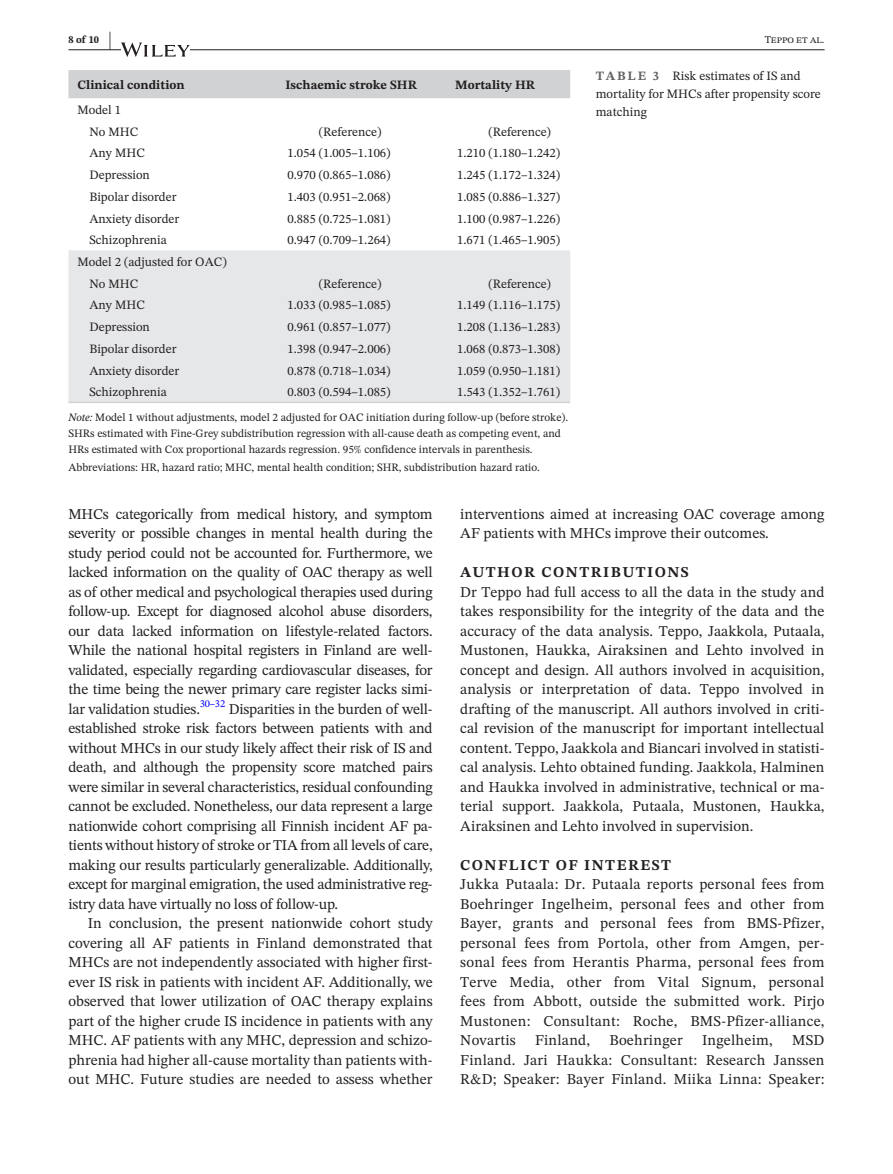
<style>
.page{position:relative;width:893px;height:1174px;background:#fff}
.page>*{position:absolute;margin:0;border:0;box-sizing:border-box;transform-origin:0 0}
.t1{font:15px/19.5px "STIX Two Text";color:#231f20;text-align:justify}
.t2{font:700 15px "STIX Two Text";letter-spacing:.1em;color:#231f20}
.t3{font:12.75px/21.8px "STIX Two Text";color:#231f20}
.t4{font:700 12.75px "STIX Two Text";color:#231f20}
.t5{font:11.25px/15.8px "STIX Two Text";color:#231f20}
.t6{font:10.5px "STIX Two Text";color:#231f20}
.t7{font:700 10.5px "STIX Two Text";color:#231f20}
.t8{font:10.5px "STIX Two Text";color:#00f}
.s1{font-size:21px}
.s2{font-style:italic}
.s3{font-weight:700;color:#636366}
</style>
<div class="page">
<hr style="left:68px;top:49px;width:756px;height:1px;background:#231f20">
<svg style="left:121px;top:43px;width:69px;height:14px"></svg>
<div style="left:68px;top:70px;width:502px;height:28px;background:#d1d2d4"></div>
<div style="left:68px;top:250px;width:502px;height:151px;background:#e6e7e9"></div>
<hr style="left:68px;top:401px;width:208px;height:2px;background:#d1d2d4">
<hr style="left:276px;top:401px;width:170px;height:2px;background:#d1d2d4">
<hr style="left:446px;top:401px;width:124px;height:2px;background:#d1d2d4">
<p class="t7" style="left:68px;top:32px;width:44px">8 of 10 <span class="s1">|</span></p>
<p class="t6" style="left:765px;top:32px;width:61px">Teppo et al.</p>
<p class="t4" style="left:77px;top:76px;width:109px">Clinical condition</p>
<p class="t4" style="left:285px;top:76px;width:133px">Ischaemic stroke SHR</p>
<p class="t4" style="left:455px;top:76px;width:82px">Mortality HR</p>
<p class="t3" style="left:89px;top:99px;width:50px;text-indent:-12px">Model 1<br>No MHC</p>
<p class="t3" style="left:319px;top:120px;width:64px">(Reference)</p>
<p class="t3" style="left:488px;top:120px;width:64px">(Reference)</p>
<p class="t3" style="left:89px;top:142px;width:57px">Any MHC</p>
<p class="t3" style="left:287px;top:142px;width:105px">1.054 (1.005–1.106)</p>
<p class="t3" style="left:457px;top:142px;width:105px">1.210 (1.180–1.242)</p>
<p class="t3" style="left:89px;top:164px;width:62px">Depression</p>
<p class="t3" style="left:287px;top:164px;width:105px">0.970 (0.865–1.086)</p>
<p class="t3" style="left:457px;top:164px;width:105px">1.245 (1.172–1.324)</p>
<p class="t3" style="left:89px;top:186px;width:89px">Bipolar disorder</p>
<p class="t3" style="left:287px;top:186px;width:105px">1.403 (0.951–2.068)</p>
<p class="t3" style="left:457px;top:186px;width:105px">1.085 (0.886–1.327)</p>
<p class="t3" style="left:89px;top:207px;width:91px">Anxiety disorder</p>
<p class="t3" style="left:287px;top:207px;width:105px">0.885 (0.725–1.081)</p>
<p class="t3" style="left:457px;top:207px;width:105px">1.100 (0.987–1.226)</p>
<p class="t3" style="left:89px;top:229px;width:79px">Schizophrenia</p>
<p class="t3" style="left:287px;top:229px;width:105px">0.947 (0.709–1.264)</p>
<p class="t3" style="left:457px;top:229px;width:105px">1.671 (1.465–1.905)</p>
<p class="t3" style="left:89px;top:251px;width:139px;text-indent:-12px">Model 2 (adjusted for OAC)<br>No MHC</p>
<p class="t3" style="left:319px;top:272px;width:64px">(Reference)</p>
<p class="t3" style="left:488px;top:272px;width:64px">(Reference)</p>
<p class="t3" style="left:89px;top:294px;width:57px">Any MHC</p>
<p class="t3" style="left:287px;top:294px;width:105px">1.033 (0.985–1.085)</p>
<p class="t3" style="left:457px;top:294px;width:105px">1.149 (1.116–1.175)</p>
<p class="t3" style="left:89px;top:316px;width:62px">Depression</p>
<p class="t3" style="left:287px;top:316px;width:105px">0.961 (0.857–1.077)</p>
<p class="t3" style="left:457px;top:316px;width:105px">1.208 (1.136–1.283)</p>
<p class="t3" style="left:89px;top:338px;width:89px">Bipolar disorder</p>
<p class="t3" style="left:287px;top:338px;width:105px">1.398 (0.947–2.006)</p>
<p class="t3" style="left:457px;top:338px;width:105px">1.068 (0.873–1.308)</p>
<p class="t3" style="left:89px;top:359px;width:91px">Anxiety disorder</p>
<p class="t3" style="left:287px;top:359px;width:105px">0.878 (0.718–1.034)</p>
<p class="t3" style="left:457px;top:359px;width:105px">1.059 (0.950–1.181)</p>
<p class="t3" style="left:89px;top:381px;width:79px">Schizophrenia</p>
<p class="t3" style="left:287px;top:381px;width:105px">0.803 (0.594–1.085)</p>
<p class="t3" style="left:457px;top:381px;width:105px">1.543 (1.352–1.761)</p>
<p class="t5" style="left:68px;top:409px;width:501px"><span class="s2">Note:</span> Model 1 without adjustments, model 2 adjusted for OAC initiation during follow-up (before stroke).<br>SHRs estimated with Fine-Grey subdistribution regression with all-cause death as competing event, and<br>HRs estimated with Cox proportional hazards regression. 95% confidence intervals in parenthesis.</p>
<p class="t5" style="left:68px;top:459px;width:473px">Abbreviations: HR, hazard ratio; MHC, mental health condition; SHR, subdistribution hazard ratio.</p>
<p class="t3" style="left:596px;top:66px;width:227px;line-height:18px"><span class="s3">TABLE 3</span> Risk estimates of IS and mortality for MHCs after propensity score matching</p>
<p class="t1" style="left:68px;top:504px;width:366px">MHCs categorically from medical history, and symptom severity or possible changes in mental health during the study period could not be accounted for. Furthermore, we lacked information on the quality of OAC therapy as well as of other medical and psychological therapies used during follow-up. Except for diagnosed alcohol abuse disorders, our data lacked information on lifestyle-related factors.<br>While the national hospital registers in Finland are well&shy;validated, especially regarding cardiovascular diseases, for the time being the newer primary care register lacks simi&shy;lar validation studies.</p>
<p class="t8" style="left:200px;top:696px;width:27px">30–32</p>
<p class="t1" style="left:68px;top:699px;width:366px;text-indent:160px">Disparities in the burden of well&shy;established stroke risk factors between patients with and without MHCs in our study likely affect their risk of IS and death, and although the propensity score matched pairs were similar in several characteristics, residual confounding cannot be excluded. Nonetheless, our data represent a large nationwide cohort comprising all Finnish incident AF pa&shy;tients without history of stroke or TIA from all levels of care, making our results particularly generalizable. Additionally, except for marginal emigration, the used administrative reg&shy;istry data have virtually no loss of follow-up.</p>
<p class="t1" style="left:68px;top:913px;width:366px;text-indent:20px">In conclusion, the present nationwide cohort study covering all AF patients in Finland demonstrated that MHCs are not independently associated with higher first&shy;ever IS risk in patients with incident AF. Additionally, we observed that lower utilization of OAC therapy explains part of the higher crude IS incidence in patients with any MHC. AF patients with any MHC, depression and schizo&shy;phrenia had higher all-cause mortality than patients with&shy;out MHC. Future studies are needed to assess whether</p>
<p class="t1" style="left:460px;top:504px;width:366px">interventions aimed at increasing OAC coverage among<br>AF patients with MHCs improve their outcomes.</p>
<p class="t2" style="left:460px;top:561px;width:230px">AUTHOR CONTRIBUTIONS</p>
<p class="t1" style="left:460px;top:582px;width:366px">Dr Teppo had full access to all the data in the study and takes responsibility for the integrity of the data and the accuracy of the data analysis. Teppo, Jaakkola, Putaala, Mustonen, Haukka, Airaksinen and Lehto involved in concept and design. All authors involved in acquisition, analysis or interpretation of data. Teppo involved in drafting of the manuscript. All authors involved in criti&shy;cal revision of the manuscript for important intellectual content. Teppo, Jaakkola and Biancari involved in statisti&shy;cal analysis. Lehto obtained funding. Jaakkola, Halminen and Haukka involved in administrative, technical or ma&shy;terial support. Jaakkola, Putaala, Mustonen, Haukka, Airaksinen and Lehto involved in supervision.</p>
<p class="t2" style="left:460px;top:854px;width:212px">CONFLICT OF INTEREST</p>
<p class="t1" style="left:460px;top:874px;width:366px">Jukka Putaala: Dr. Putaala reports personal fees from Boehringer Ingelheim, personal fees and other from Bayer, grants and personal fees from BMS-Pfizer, personal fees from Portola, other from Amgen, per&shy;sonal fees from Herantis Pharma, personal fees from Terve Media, other from Vital Signum, personal fees from Abbott, outside the submitted work. Pirjo Mustonen: Consultant: Roche, BMS-Pfizer-alliance, Novartis</p>
<p class="t1" style="left:535px;top:1030px;width:57px">Finland,</p>
<p class="t1" style="left:609px;top:1030px;width:75px">Boehringer</p>
<p class="t1" style="left:702px;top:1030px;width:72px">Ingelheim,</p>
<p class="t1" style="left:460px;top:1030px;width:366px;text-indent:332px">MSD Finland. Jari Haukka: Consultant: Research Janssen R&amp;D; Speaker: Bayer Finland. Miika Linna: Speaker:</p>
</div>
